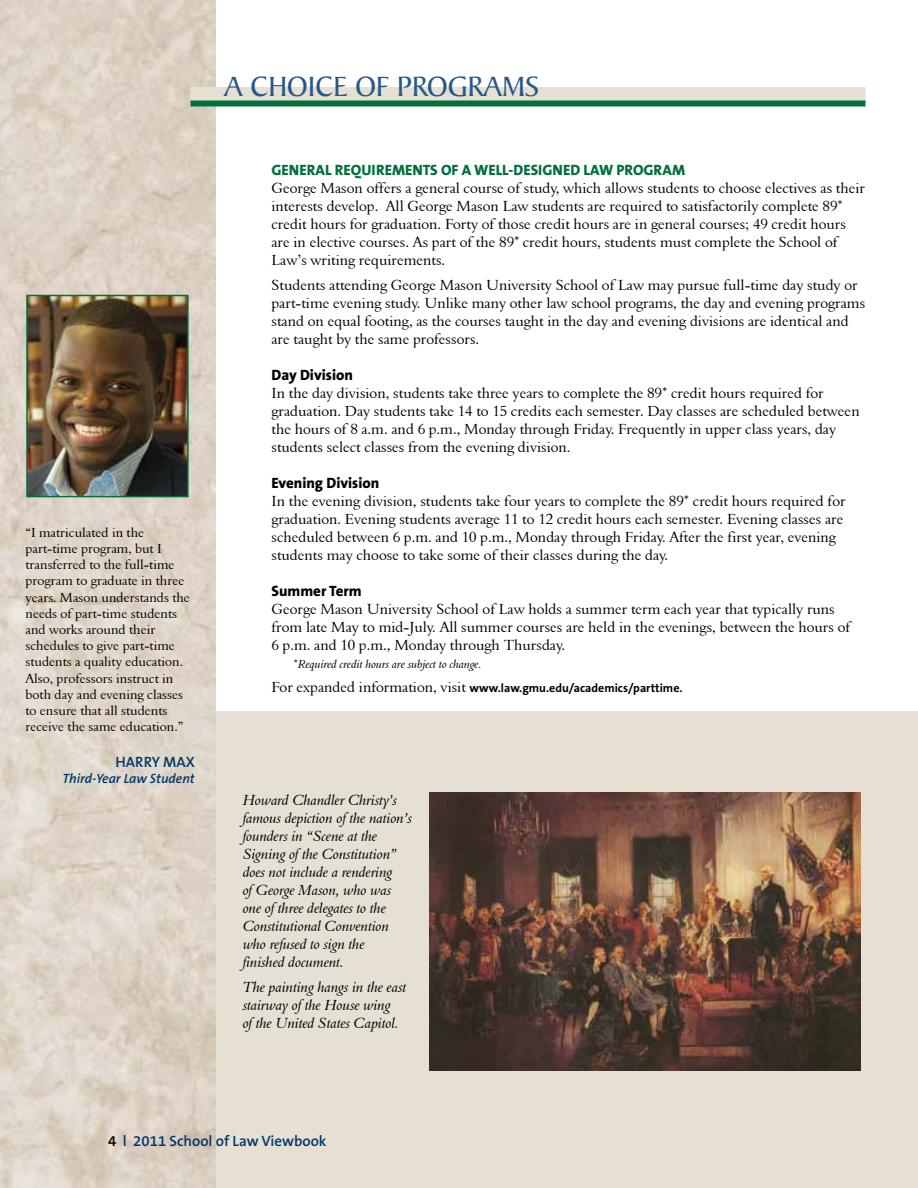
<style>
.page{position:relative;width:918px;height:1188px;background:#fff}
.page>*{position:absolute;margin:0;border:0;box-sizing:border-box;transform-origin:0 0}
.t1{font:30px "Baker Signet";color:#275785}
.t2{font:15px/18px "Aldine 401 BT Roman A";color:#000}
.t3{font:15px/18px "Aldine 401 BT Italic A";color:#000}
.t4{font:800 15px "The Sans B8";color:#00703c}
.t5{font:800 15px "The Sans B8";color:#000}
.t6{font:600 15px "The Sans B6";color:#003768}
.t7{font:13.5px/16.2px "Aldine 401 BT Roman A";color:#000}
.t8{font:italic 600 13.5px "The Sans B6";color:#003768}
.t9{font:700 12px "The Sans B7";color:#000}
.t10{font:12px "Aldine 401 BT Italic A";color:#000}
.s1{font-family:"The Sans B2";font-weight:200}
.s2{font-family:"Aldine 401 BT Roman A";font-weight:400;font-size:15px}
.s3{color:#000}
</style>
<div class="page">
<div style="left:213px;top:712px;width:705px;height:476px;background:#e6dfd4"></div>
<img style="left:429px;top:792px;width:432px;height:279px">
<div style="left:190px;top:87px;width:676px;height:15px;background:#e6dfd4"></div>
<div style="left:190px;top:101px;width:676px;height:6px;background:#00703c"></div>
<img style="left:29px;top:298px;width:157px;height:196px">
<div style="left:26px;top:295px;width:163px;height:202px;border:2px solid #00703c"></div>
<p class="t7" style="left:26px;top:524px;width:166px">“I matriculated in the part-time program, but I transferred to the full-time program to graduate in three years. Mason understands the needs of part-time students and works around their schedules to give part-time students a quality education.<br>Also, professors instruct in both day and evening classes to ensure that all students receive the same education.”</p>
<p class="t6" style="left:116px;top:754px;width:81px">HARRY MAX</p>
<p class="t8" style="left:62px;top:772px;width:134px">Third-Year Law Student</p>
<h1 class="t1" style="left:224px;top:71px;width:316px">A CHOICE OF PROGRAMS</h1>
<p class="t4" style="left:272px;top:162px;width:415px">GENERAL REQUIREMENTS OF A WELL-DESIGNED LAW PROGRAM</p>
<p class="t2" style="left:272px;top:179px;width:595px">George Mason offers a general course of study, which allows students to choose electives as their interests develop. All George Mason Law students are required to satisfactorily complete 89<span class="s1">* </span>credit hours for graduation. Forty of those credit hours are in general courses; 49 credit hours are in elective courses. As part of the 89<span class="s1">*</span> credit hours, students must complete the School of Law’s writing requirements.</p>
<p class="t2" style="left:272px;top:275px;width:595px">Students attending George Mason University School of Law may pursue full-time day study or part-time evening study. Unlike many other law school programs, the day and evening programs stand on equal footing, as the courses taught in the day and evening divisions are identical and are taught by the same professors.</p>
<p class="t5" style="left:272px;top:366px;width:83px">Day Division</p>
<p class="t2" style="left:272px;top:383px;width:590px">In the day division, students take three years to complete the 89<span class="s1">*</span> credit hours required for graduation. Day students take 14 to 15 credits each semester. Day classes are scheduled between the hours of 8 a.m. and 6 p.m., Monday through Friday. Frequently in upper class years, day students select classes from the evening division.</p>
<p class="t5" style="left:272px;top:474px;width:109px">Evening Division</p>
<p class="t2" style="left:272px;top:491px;width:576px">In the evening division, students take four years to complete the 89<span class="s1">*</span> credit hours required for graduation. Evening students average 11 to 12 credit hours each semester. Evening classes are scheduled between 6 p.m. and 10 p.m., Monday through Friday. After the first year, evening students may choose to take some of their classes during the day.</p>
<p class="t5" style="left:272px;top:582px;width:92px">Summer Term</p>
<p class="t2" style="left:272px;top:599px;width:580px">George Mason University School of Law holds a summer term each year that typically runs from late May to mid-July. All summer courses are held in the evenings, between the hours of<br>6 p.m. and 10 p.m., Monday through Thursday.</p>
<p class="t10" style="left:294px;top:656px;width:189px"><span class="s1">*</span>Required credit hours are subject to change.</p>
<p class="t9" style="left:272px;top:682px;width:413px"><span class="s2">For expanded information, visit</span> www.law.gmu.edu/academics/parttime.</p>
<p class="t3" style="left:243px;top:791px;width:171px">Howard Chandler Christy’s famous depiction of the nation’s founders in “Scene at the<br>Signing of the Constitution” does not include a rendering<br>of George Mason, who was one of three delegates to the<br>Constitutional Convention who refused to sign the<br>finished document.</p>
<p class="t3" style="left:243px;top:977px;width:165px">The painting hangs in the east stairway of the House wing<br>of the United States Capitol.</p>
<p class="t6" style="left:108px;top:1132px;width:220px"><span class="s3">4</span> l 2011 School of Law Viewbook</p>
</div>
